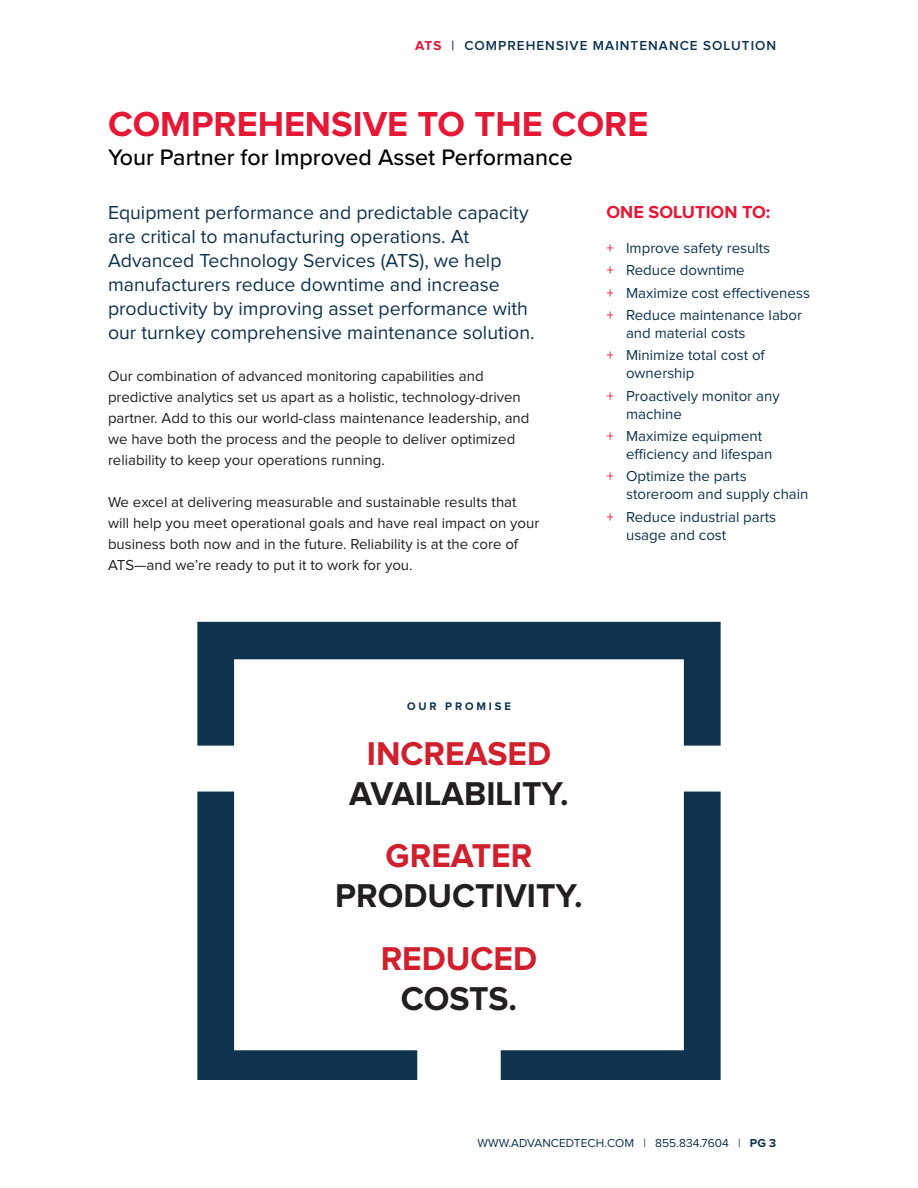
<style>
.page{position:relative;width:918px;height:1188px;background:#fff}
.page>*{position:absolute;margin:0;border:0;box-sizing:border-box;transform-origin:0 0}
.t1{font:700 36px "Proxima Nova";color:#e51836}
.t2{font:700 34.2px "Proxima Nova";color:#231f20}
.t3{font:700 34.2px "Proxima Nova";color:#d0202e}
.t4{font:500 23.25px "Proxima Nova";color:#000}
.t5{font:19.5px/24px "Proxima Nova";color:#0f334f}
.t6{font:700 18px "Proxima Nova";color:#e51836}
.t7{font:15px/21px "Proxima Nova";color:#231f20}
.t8{font:15px/22.4px "Proxima Nova";color:#0f334f}
.t9{font:600 13.5px "Proxima Nova";letter-spacing:.075em;color:#0f334f}
.t10{font:12px "Proxima Nova";color:#0f334f}
.t11{font:700 11.4px "Proxima Nova";letter-spacing:.255em;color:#0f334f}
.s1{font-weight:700;color:#e51836}
.s2{color:#e51836}
.s3{font-weight:700}
</style>
<div class="page">
<svg style="left:197px;top:792px;width:220px;height:288px"></svg>
<svg style="left:501px;top:792px;width:220px;height:288px"></svg>
<svg style="left:197px;top:622px;width:524px;height:124px"></svg>
<p class="t9" style="left:415px;top:40px;width:363px"><span class="s1">ATS</span> | COMPREHENSIVE MAINTENANCE SOLUTION</p>
<h1 class="t1" style="left:108px;top:108px;width:542px">COMPREHENSIVE TO THE CORE</h1>
<h3 class="t4" style="left:108px;top:140px;width:466px">Your Partner for Improved Asset Performance</h3>
<p class="t5" style="left:108px;top:201px;width:428px">Equipment performance and predictable capacity are critical to manufacturing operations. At Advanced Technology Services (ATS), we help manufacturers reduce downtime and increase productivity by improving asset performance with our turnkey comprehensive maintenance solution.</p>
<p class="t7" style="left:108px;top:366px;width:423px">Our combination of advanced monitoring capabilities and predictive analytics set us apart as a holistic, technology-driven partner. Add to this our world-class maintenance leadership, and we have both the process and the people to deliver optimized reliability to keep your operations running.</p>
<p class="t7" style="left:108px;top:492px;width:433px">We excel at delivering measurable and sustainable results that will help you meet operational goals and have real impact on your business both now and in the future. Reliability is at the core of ATS—and we’re ready to put it to work for you.</p>
<p class="t6" style="left:607px;top:204px;width:165px">ONE SOLUTION TO:</p>
<p class="t8" style="left:607px;top:238px;width:205px"><span class="s2">+</span> Improve safety results<br><span class="s2">+</span> Reduce downtime<br><span class="s2">+</span> Maximize cost effectiveness <span class="s2">+</span> Reduce maintenance labor</p>
<p class="t8" style="left:607px;top:323px;width:160px;text-align:center">and material costs<br><span class="s2">+</span> Minimize total cost of</p>
<p class="t8" style="left:607px;top:363px;width:175px;text-indent:19px">ownership<br><span class="s2">+</span> Proactively monitor any</p>
<p class="t8" style="left:607px;top:403px;width:157px;text-indent:19px">machine<br><span class="s2">+</span> Maximize equipment</p>
<p class="t8" style="left:607px;top:444px;width:167px;text-indent:19px">efficiency and lifespan <span class="s2">+</span> Optimize the parts</p>
<p class="t8" style="left:607px;top:484px;width:203px;text-indent:19px">storeroom and supply chain <span class="s2">+</span> Reduce industrial parts</p>
<p class="t8" style="left:626px;top:524px;width:102px">usage and cost</p>
<p class="t11" style="left:407px;top:701px;width:105px">OUR PROMISE</p>
<h2 class="t3" style="left:367px;top:738px;width:186px">INCREASED</h2>
<h2 class="t2" style="left:349px;top:778px;width:221px">AVAILABILITY.</h2>
<h2 class="t3" style="left:386px;top:840px;width:148px">GREATER</h2>
<h2 class="t2" style="left:335px;top:880px;width:249px">PRODUCTIVITY.</h2>
<h2 class="t3" style="left:381px;top:943px;width:158px">REDUCED</h2>
<h2 class="t2" style="left:401px;top:983px;width:118px">COSTS.</h2>
<p class="t10" style="left:477px;top:1138px;width:300px">WWW.ADVANCEDTECH.COM | 855.834.7604 | <span class="s3">PG 3</span></p>
</div>
